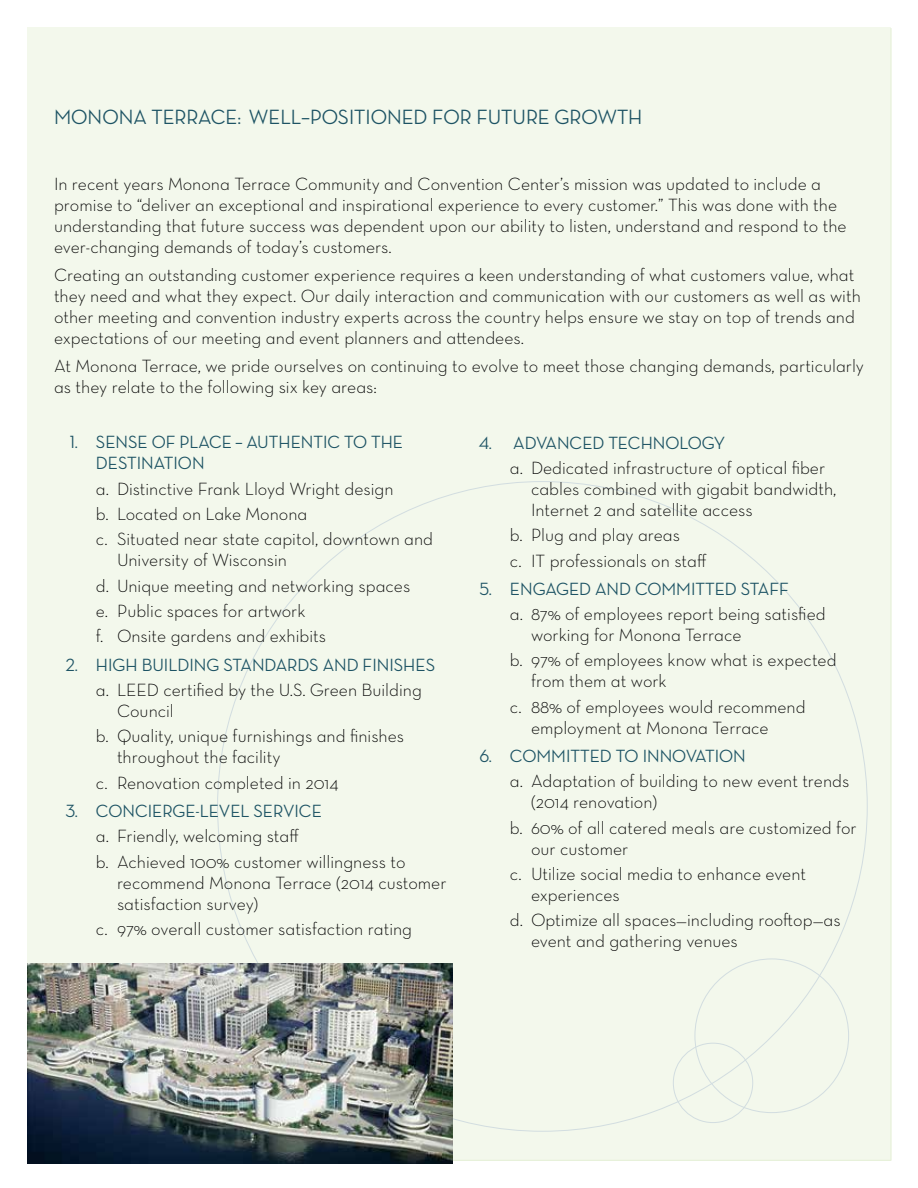
<style>
.page{position:relative;width:918px;height:1188px;background:#fff}
.page>*{position:absolute;margin:0;border:0;box-sizing:border-box;transform-origin:0 0}
.t1{font:500 21px "Neutraface Display";color:#1d5364}
.t2{font:18px/21px "Neutraface Text Light Alt";color:#000}
.t3{font:500 18px/21px "Neutraface Display";color:#1d5364}
</style>
<div class="page">
<div style="left:27px;top:27px;width:864px;height:1134px;background:#f3f8ec"></div>
<div style="left:673px;top:1043px;width:80px;height:80px;border:1px solid #d2dde0;border-radius:50%"></div>
<hr style="left:890px;top:28px;width:2px;height:1132px;background:#e5f0d7">
<hr style="left:27px;top:1160px;width:864px;height:1px;background:#e6f1d9">
<img style="left:27px;top:963px;width:426px;height:200px">
<p class="t1" style="left:54px;top:106px;width:590px">MONONA TERRACE: WELL–POSITIONED FOR FUTURE GROWTH</p>
<p class="t2" style="left:54px;top:173px;width:794px">In recent years Monona Terrace Community and Convention Center’s mission was updated to include a promise to “deliver an exceptional and inspirational experience to every customer.” This was done with the understanding that future success was dependent upon our ability to listen, understand and respond to the ever-changing demands of today’s customers.</p>
<p class="t2" style="left:54px;top:264px;width:808px">Creating an outstanding customer experience requires a keen understanding of what customers value, what they need and what they expect. Our daily interaction and communication with our customers as well as with other meeting and convention industry experts across the country helps ensure we stay on top of trends and expectations of our meeting and event planners and attendees.</p>
<p class="t2" style="left:54px;top:355px;width:812px">At Monona Terrace, we pride ourselves on continuing to evolve to meet those changing demands, particularly as they relate to the following six key areas:</p>
<p class="t3" style="left:96px;top:432px;width:309px;text-indent:-26px">1. SENSE OF PLACE – AUTHENTIC TO THE<br>DESTINATION</p>
<p class="t2" style="left:96px;top:476px;width:339px;line-height:25.3px">a. Distinctive Frank Lloyd Wright design<br>b. Located on Lake Monona<br>c. Situated near state capitol, downtown and</p>
<p class="t2" style="left:96px;top:547px;width:316px;line-height:25.3px;text-indent:21px">University of Wisconsin<br>d. Unique meeting and networking spaces e. Public spaces for artwork<br>f. Onsite gardens and exhibits</p>
<p class="t3" style="left:65px;top:654px;width:371px">2. HIGH BUILDING STANDARDS AND FINISHES</p>
<p class="t2" style="left:117px;top:679px;width:306px;text-indent:-21px">a. LEED certified by the U.S. Green Building<br>Council</p>
<p class="t2" style="left:117px;top:725px;width:289px;text-indent:-21px">b. Quality, unique furnishings and finishes throughout the facility</p>
<p class="t2" style="left:96px;top:772px;width:244px">c. Renovation completed in 2014</p>
<p class="t3" style="left:65px;top:801px;width:258px">3. CONCIERGE-LEVEL SERVICE</p>
<p class="t2" style="left:96px;top:823px;width:311px;line-height:25.3px">a. Friendly, welcoming staff<br>b. Achieved 100% customer willingness to</p>
<p class="t2" style="left:117px;top:872px;width:331px">recommend Monona Terrace (2014 customer satisfaction survey)</p>
<p class="t2" style="left:96px;top:918px;width:318px">c. 97% overall customer satisfaction rating</p>
<p class="t3" style="left:479px;top:432px;width:248px">4. ADVANCED TECHNOLOGY</p>
<p class="t2" style="left:531px;top:457px;width:307px;text-indent:-21px">a. Dedicated infrastructure of optical fiber cables combined with gigabit bandwidth,<br>Internet 2 and satellite access</p>
<p class="t2" style="left:510px;top:522px;width:198px;line-height:25.3px">b. Plug and play areas<br>c. IT professionals on staff</p>
<p class="t3" style="left:480px;top:578px;width:311px">5. ENGAGED AND COMMITTED STAFF</p>
<p class="t2" style="left:531px;top:603px;width:296px;text-indent:-21px">a. 87% of employees report being satisfied working for Monona Terrace</p>
<p class="t2" style="left:531px;top:650px;width:307px;text-indent:-21px">b. 97% of employees know what is expected from them at work</p>
<p class="t2" style="left:531px;top:696px;width:276px;text-indent:-21px">c. 88% of employees would recommend employment at Monona Terrace</p>
<p class="t3" style="left:479px;top:746px;width:268px">6. COMMITTED TO INNOVATION</p>
<p class="t2" style="left:531px;top:771px;width:320px;text-indent:-21px">a. Adaptation of building to new event trends (2014 renovation)</p>
<p class="t2" style="left:531px;top:817px;width:327px;text-indent:-21px">b. 60% of all catered meals are customized for our customer</p>
<p class="t2" style="left:531px;top:863px;width:277px;text-indent:-21px">c. Utilize social media to enhance event experiences</p>
<p class="t2" style="left:531px;top:910px;width:311px;text-indent:-21px">d. Optimize all spaces—including rooftop—as event and gathering venues</p>
</div>
